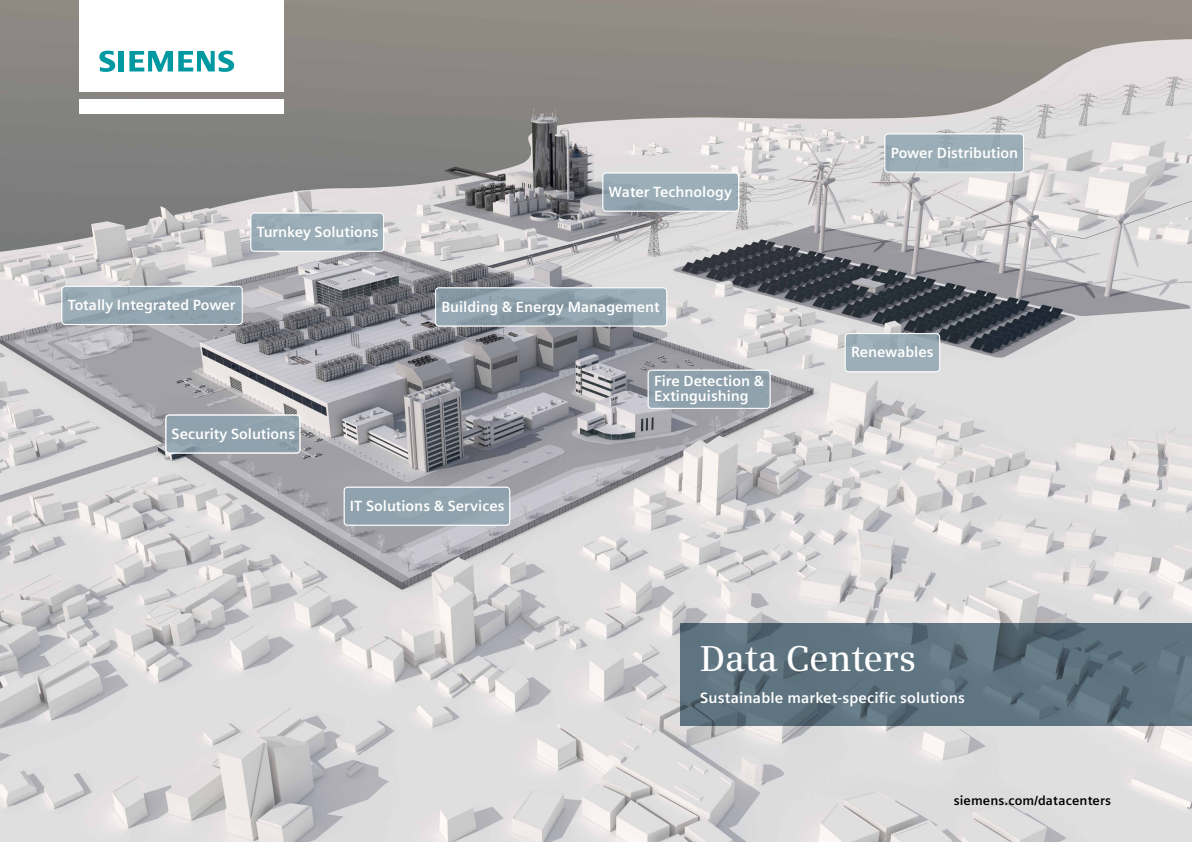
<style>
.page{position:relative;width:1192px;height:842px;background:#fff}
.page>*{position:absolute;margin:0;border:0;box-sizing:border-box;transform-origin:0 0}
.t1{font:600 36px "Siemens Serif";letter-spacing:-.01em;color:#fff}
.t2{font:700 15px "Siemens Sans";letter-spacing:.01em;color:#fff}
.t3{font:700 14.75px/15px "Siemens Sans";color:#fff}
.t4{font:700 13px "Siemens Sans";letter-spacing:.01em;color:#000}
</style>
<div class="page">
<img style="left:0;top:0;width:1192px;height:842px">
<svg style="left:680px;top:624px;width:512px;height:102px;background:#5d717e"></svg>
<div style="left:79px;top:99px;width:204px;height:14px;background:#fff"></div>
<div style="left:79px;top:0;width:204px;height:92px;background:#fff"></div>
<svg style="left:99px;top:51px;width:16px;height:21px"></svg>
<div style="left:118px;top:51px;width:6px;height:20px;background:#0098a1"></div>
<svg style="left:129px;top:51px;width:105px;height:21px"></svg>
<div style="left:251px;top:213px;width:133px;height:38px;background:#9caeb8;border-radius:3px"></div>
<div style="left:250px;top:213px;width:134px;height:39px;border:1px solid #fff;border-radius:3px"></div>
<div style="left:62px;top:286px;width:180px;height:38px;background:#94a6b1;border-radius:3px"></div>
<div style="left:61px;top:286px;width:182px;height:39px;border:1px solid #fff;border-radius:3px"></div>
<div style="left:166px;top:415px;width:134px;height:38px;background:#8ca3af;border-radius:3px"></div>
<div style="left:165px;top:414px;width:135px;height:40px;border:1px solid #fff;border-radius:3px"></div>
<div style="left:344px;top:487px;width:166px;height:38px;background:#8ca3af;border-radius:3px"></div>
<div style="left:344px;top:487px;width:166px;height:39px;border:1px solid #fff;border-radius:3px"></div>
<div style="left:648px;top:370px;width:122px;height:38px;background:#8ca3af;border-radius:3px"></div>
<div style="left:648px;top:370px;width:123px;height:39px;border:1px solid #fff;border-radius:3px"></div>
<div style="left:845px;top:334px;width:95px;height:38px;background:#9caeb8;border-radius:3px"></div>
<div style="left:845px;top:333px;width:95px;height:39px;border:1px solid #fff;border-radius:3px"></div>
<div style="left:885px;top:134px;width:139px;height:38px;background:#9caeb8;border-radius:3px"></div>
<div style="left:884px;top:133px;width:140px;height:40px;border:1px solid #fff;border-radius:3px"></div>
<div style="left:603px;top:173px;width:136px;height:38px;background:linear-gradient(to right,#93a6b0,#9eb1b9);border-radius:3px"></div>
<div style="left:602px;top:173px;width:137px;height:39px;border:1px solid #fff;border-radius:3px"></div>
<svg style="left:436px;top:288px;width:231px;height:38px;background:#8fa1ac"></svg>
<div style="left:435px;top:287px;width:232px;height:39px;border:1px solid #fff;border-radius:3px"></div>
<p class="t3" style="left:257px;top:224px;width:123px">Turnkey Solutions</p>
<p class="t3" style="left:68px;top:297px;width:169px">Totally Integrated Power</p>
<p class="t3" style="left:172px;top:426px;width:125px">Security Solutions</p>
<p class="t3" style="left:609px;top:184px;width:125px">Water Technology</p>
<p class="t3" style="left:441px;top:299px;width:220px">Building &amp; Energy Management</p>
<p class="t3" style="left:654px;top:374px;width:112px">Fire Detection &amp;<br>Extinguishing</p>
<p class="t3" style="left:350px;top:498px;width:156px">IT Solutions &amp; Services</p>
<p class="t3" style="left:891px;top:145px;width:129px">Power Distribution</p>
<p class="t3" style="left:851px;top:345px;width:84px">Renewables</p>
<h1 class="t1" style="left:700px;top:638px;width:217px">Data Centers</h1>
<p class="t2" style="left:700px;top:689px;width:266px">Sustainable market-specific solutions</p>
<p class="t4" style="left:954px;top:793px;width:159px">siemens.com/datacenters</p>
</div>
